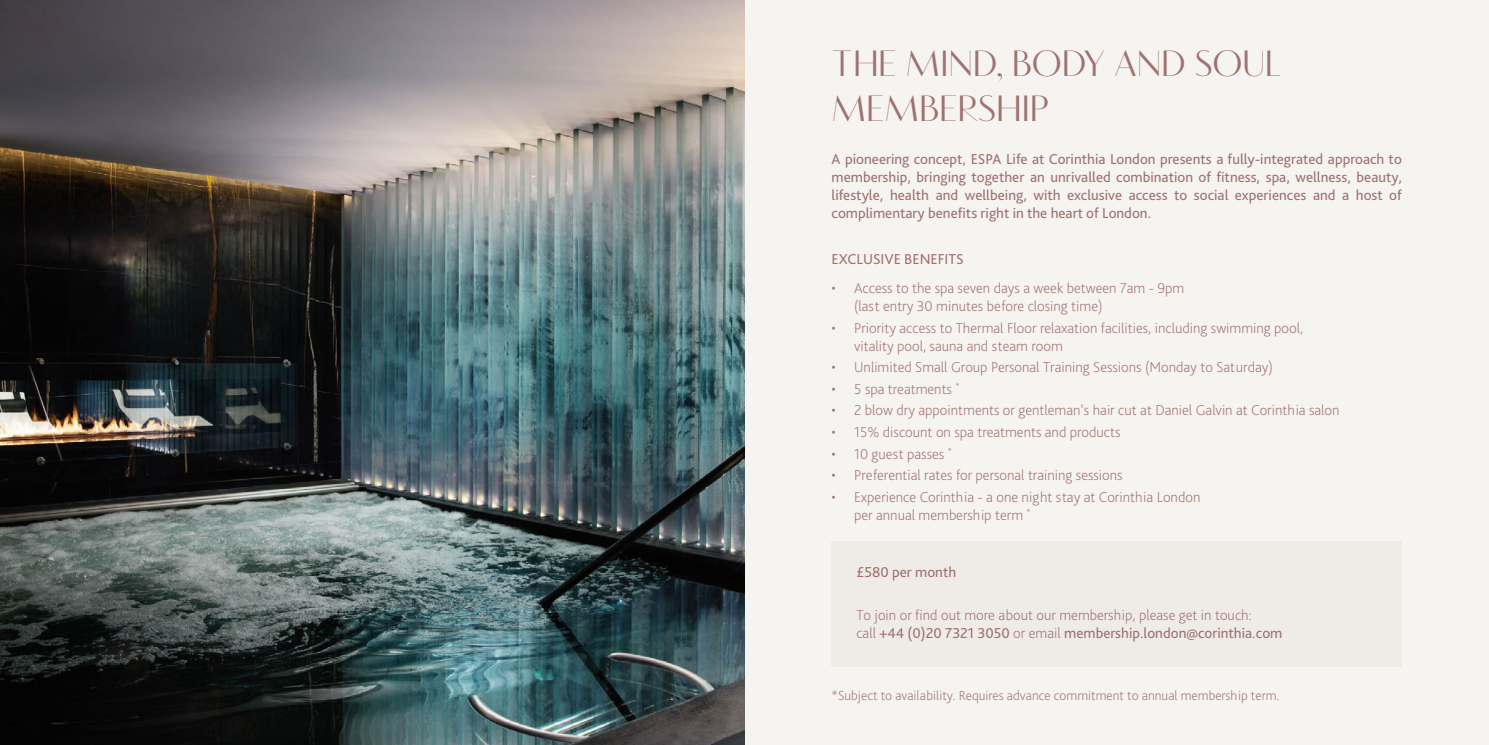
<style>
.page{position:relative;width:1489px;height:745px;background:#fff}
.page>*{position:absolute;margin:0;border:0;box-sizing:border-box;transform-origin:0 0}
.t1{font:700 37.5px/45px "Vanitas";letter-spacing:.005em;color:#9e726f}
.t2{font:200 15px/18px "Bliss Pro";color:#9e726f}
.t3{font:15px/18px "Bliss Pro";color:#9e726f;text-align:justify}
.t4{font:200 13.75px "Bliss Pro";color:#9e726f}
.s1{font-weight:400}
</style>
<div class="page">
<div style="left:0;top:0;width:1488px;height:744px;background:#f6f4f1"></div>
<div style="left:831px;top:541px;width:570px;height:125px;background:#efece7"></div>
<img style="left:0;top:0;width:744px;height:744px">
<h1 class="t1" style="left:831px;top:42px;width:451px">THE MIND, BODY AND SOUL<br>MEMBERSHIP</h1>
<p class="t3" style="left:831px;top:150px;width:572px">A pioneering concept, ESPA Life at Corinthia London presents a fully-integrated approach to membership, bringing together an unrivalled combination of fitness, spa, wellness, beauty, lifestyle, health and wellbeing, with exclusive access to social experiences and a host of complimentary benefits right in the heart of London.</p>
<p class="t3" style="left:831px;top:251px;width:134px">EXCLUSIVE BENEFITS</p>
<p class="t2" style="left:854px;top:280px;width:332px;text-indent:-22px">• Access to the spa seven days a week between 7am - 9pm (last entry 30 minutes before closing time)</p>
<p class="t2" style="left:854px;top:319px;width:450px;text-indent:-22px">• Priority access to Thermal Floor relaxation facilities, including swimming pool, vitality pool, sauna and steam room</p>
<p class="t2" style="left:831px;top:359px;width:443px">• Unlimited Small Group Personal Training Sessions (Monday to Saturday)</p>
<p class="t2" style="left:831px;top:380px;width:129px">• 5 spa treatments <sup>*</sup></p>
<p class="t2" style="left:831px;top:402px;width:509px">• 2 blow dry appointments or gentleman’s hair cut at Daniel Galvin at Corinthia salon</p>
<p class="t2" style="left:831px;top:423px;width:290px">• 15% discount on spa treatments and products</p>
<p class="t2" style="left:831px;top:445px;width:122px">• 10 guest passes <sup>*</sup></p>
<p class="t2" style="left:831px;top:467px;width:292px">• Preferential rates for personal training sessions</p>
<p class="t2" style="left:854px;top:488px;width:348px;text-indent:-22px">• Experience Corinthia - a one night stay at Corinthia London per annual membership term <sup>*</sup></p>
<p class="t3" style="left:856px;top:563px;width:101px">£580 per month</p>
<p class="t2" style="left:856px;top:606px;width:427px">To join or find out more about our membership, please get in touch:<br>call <span class="s1">+44 (0)20 7321 3050</span> or email <span class="s1">membership.london@corinthia.com</span></p>
<p class="t4" style="left:831px;top:688px;width:449px">*Subject to availability. Requires advance commitment to annual membership term.</p>
</div>
